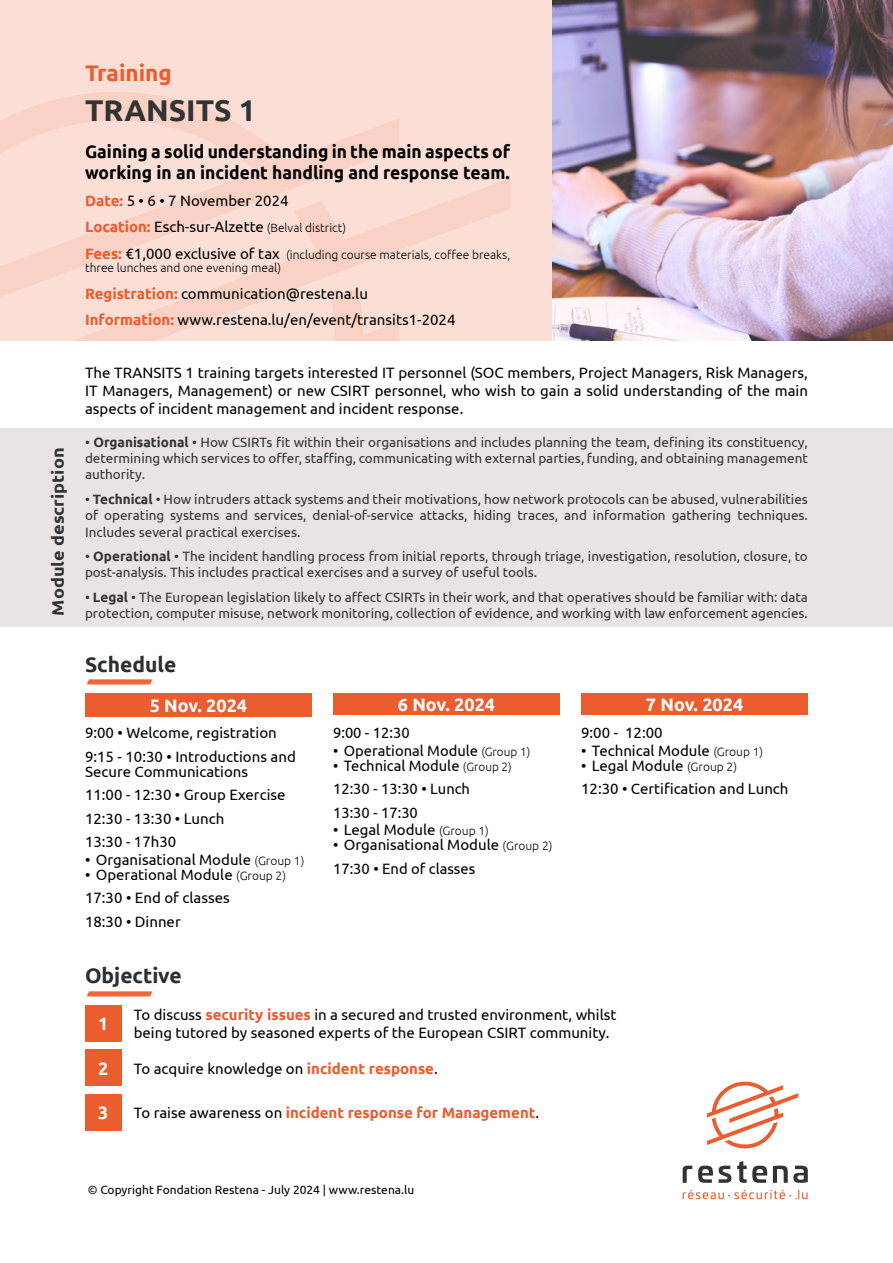
<style>
.page{position:relative;width:893px;height:1263px;background:#fff}
.page>*{position:absolute;margin:0;border:0;box-sizing:border-box;transform-origin:0 0}
.t1{font:700 30px "Ubuntu";color:#323334}
.t2{font:700 22.5px "Ubuntu";color:#eb5c2e}
.t3{font:700 21px "Ubuntu";color:#2a2f32}
.t4{font:700 18px/21.6px "Ubuntu";color:#000}
.t5{font:700 18px "Ubuntu";color:#fff}
.t6{font:700 16.5px "Ubuntu";color:#323334;scale:1.1 1}
.t7{font:15px/23.5px "Ubuntu";color:#000}
.t8{font:700 15px "Ubuntu";color:#eb5c2e}
.t9{font:13.5px/16.2px "Ubuntu";color:#323334;text-align:justify}
.t10{font:300 12px/13.5px "Ubuntu";color:#000}
.t11{font:12px "Ubuntu";color:#000}
.s1{font-weight:700;color:#eb5c2e}
.s2{font-weight:300;font-size:12px}
.s3{font-weight:700;font-size:15px;color:#eb5c2e}
.s4{font-weight:400;font-size:15px}
.s5{font-weight:700}
.s6{font-weight:400;color:#000}
</style>
<div class="page">
<div style="left:0;top:0;width:893px;height:340px;background:#fbdfd6"></div>
<svg style="left:0;top:92px;width:399px;height:86px"></svg>
<svg style="left:0;top:178px;width:511px;height:162px"></svg>
<svg style="left:707px;top:1081px;width:91px;height:67px"></svg>
<svg style="left:683px;top:1165px;width:9px;height:18px"></svg>
<svg style="left:698px;top:1165px;width:15px;height:18px"></svg>
<svg style="left:719px;top:1165px;width:12px;height:18px"></svg>
<svg style="left:737px;top:1161px;width:30px;height:22px"></svg>
<svg style="left:773px;top:1165px;width:35px;height:18px"></svg>
<svg style="left:683px;top:1190px;width:125px;height:9px"></svg>
<img style="left:553px;top:0;width:340px;height:340px">
<div style="left:85px;top:693px;width:227px;height:24px;background:#eb5c2e"></div>
<div style="left:333px;top:693px;width:227px;height:22px;background:#eb5c2e"></div>
<div style="left:581px;top:693px;width:227px;height:22px;background:#eb5c2e"></div>
<div style="left:0;top:428px;width:893px;height:198px;background:#e9e4e3"></div>
<img style="left:86px;top:679px;width:67px;height:6px">
<img style="left:86px;top:991px;width:67px;height:6px">
<div style="left:85px;top:1005px;width:36px;height:36px;background:#eb5c2e"></div>
<div style="left:85px;top:1050px;width:36px;height:36px;background:#eb5c2e"></div>
<div style="left:85px;top:1094px;width:36px;height:36px;background:#eb5c2e"></div>
<p class="t6" style="left:48px;top:616px;width:154px;rotate:-90deg">Module description</p>
<h2 class="t2" style="left:85px;top:60px;width:88px">Training</h2>
<h1 class="t1" style="left:85px;top:92px;width:172px">TRANSITS 1</h1>
<p class="t4" style="left:85px;top:140px;width:427px">Gaining a solid understanding in the main aspects of working in an incident handling and response team.</p>
<p class="t7" style="left:85px;top:187px;width:263px;line-height:26.5px"><span class="s1">Date:</span> 5 • 6 • 7 November 2024<br><span class="s1">Location:</span> Esch-sur-Alzette <span class="s2">(Belval district)</span></p>
<p class="t10" style="left:85px;top:247px;width:427px"><span class="s3">Fees:</span> <span class="s4">€1,000 exclusive of tax</span> (including course materials, coffee breaks, three lunches and one evening meal)</p>
<p class="t7" style="left:85px;top:280px;width:372px;line-height:26.5px"><span class="s1">Registration:</span> communication@restena.lu<br><span class="s1">Information:</span> www.restena.lu/en/event/transits1-2024</p>
<p class="t7" style="left:85px;top:363px;width:724px;line-height:18px;text-align:justify">The TRANSITS 1 training targets interested IT personnel (SOC members, Project Managers, Risk Managers, IT Managers, Management) or new CSIRT personnel, who wish to gain a solid understanding of the main aspects of incident management and incident response.</p>
<p class="t9" style="left:85px;top:434px;width:724px">• <span class="s5">Organisational</span> • How CSIRTs fit within their organisations and includes planning the team, defining its constituency, determining which services to offer, staffing, communicating with external parties, funding, and obtaining management authority.</p>
<p class="t9" style="left:85px;top:491px;width:724px">• <span class="s5">Technical</span> • How intruders attack systems and their motivations, how network protocols can be abused, vulnerabilities of operating systems and services, denial-of-service attacks, hiding traces, and information gathering techniques.<br>Includes several practical exercises.</p>
<p class="t9" style="left:85px;top:548px;width:724px">• <span class="s5">Operational</span> • The incident handling process from initial reports, through triage, investigation, resolution, closure, to post-analysis. This includes practical exercises and a survey of useful tools.</p>
<p class="t9" style="left:85px;top:589px;width:724px">• <span class="s5">Legal</span> • The European legislation likely to affect CSIRTs in their work, and that operatives should be familiar with: data protection, computer misuse, network monitoring, collection of evidence, and working with law enforcement agencies.</p>
<h3 class="t3" style="left:85px;top:651px;width:93px">Schedule</h3>
<p class="t5" style="left:150px;top:695px;width:99px">5 Nov. 2024</p>
<p class="t5" style="left:398px;top:694px;width:99px">6 Nov. 2024</p>
<p class="t5" style="left:646px;top:694px;width:99px">7 Nov. 2024</p>
<p class="t7" style="left:85px;top:720px;width:212px">9:00 • Welcome, registration<br>9:15 - 10:30 • Introductions and</p>
<p class="t7" style="left:85px;top:759px;width:202px">Secure Communications<br>11:00 - 12:30 • Group Exercise<br>12:30 - 13:30 • Lunch<br>13:30 - 17h30</p>
<p class="t7" style="left:85px;top:847px;width:221px">• Organisational Module <span class="s2">(Group 1)</span></p>
<p class="t7" style="left:85px;top:862px;width:203px">• Operational Module <span class="s2">(Group 2)<br></span>17:30 • End of classes<br>18:30 • Dinner</p>
<p class="t7" style="left:333px;top:720px;width:78px">9:00 - 12:30</p>
<p class="t7" style="left:333px;top:738px;width:199px">• Operational Module <span class="s2">(Group 1)</span></p>
<p class="t7" style="left:333px;top:753px;width:180px">• Technical Module <span class="s2">(Group 2)<br></span>12:30 - 13:30 • Lunch<br>13:30 - 17:30</p>
<p class="t7" style="left:333px;top:817px;width:157px">• Legal Module <span class="s2">(Group 1)</span></p>
<p class="t7" style="left:333px;top:832px;width:221px">• Organisational Module <span class="s2">(Group 2)<br></span>17:30 • End of classes</p>
<p class="t7" style="left:581px;top:720px;width:83px">9:00 - 12:00</p>
<p class="t7" style="left:581px;top:738px;width:184px">• Technical Module <span class="s2">(Group 1)</span></p>
<p class="t7" style="left:581px;top:753px;width:209px">• Legal Module <span class="s2">(Group 2)<br></span>12:30 • Certification and Lunch</p>
<h3 class="t3" style="left:85px;top:963px;width:98px">Objective</h3>
<p class="t7" style="left:134px;top:1005px;width:484px;line-height:18px">To discuss <span class="s1">security issues</span> in a secured and trusted environment, whilst being tutored by seasoned experts of the European CSIRT community.</p>
<p class="t5" style="left:98px;top:1013px;width:12px">1</p>
<p class="t5" style="left:98px;top:1057px;width:12px">2</p>
<p class="t5" style="left:98px;top:1102px;width:12px">3</p>
<p class="t7" style="left:134px;top:1056px;width:306px">To acquire knowledge on <span class="s1">incident response</span>.</p>
<p class="t8" style="left:134px;top:1103px;width:407px"><span class="s6">To raise awareness on</span> incident response for Management<span class="s6">.</span></p>
<p class="t11" style="left:88px;top:1183px;width:328px">© Copyright Fondation Restena - July 2024 | www.restena.lu</p>
</div>
